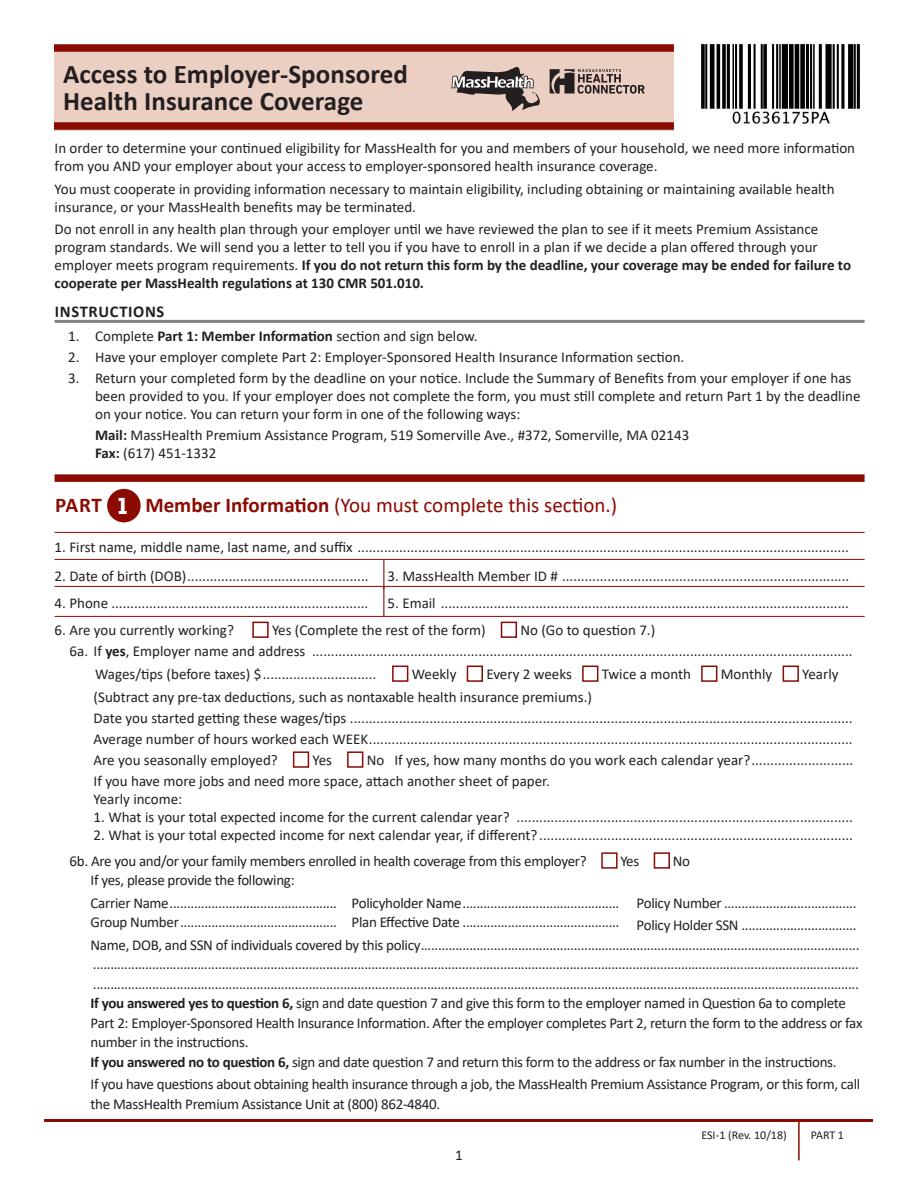
<style>
.page{position:relative;width:918px;height:1188px;background:#fff}
.page>*{position:absolute;margin:0;border:0;box-sizing:border-box;transform-origin:0 0}
.t1{font:700 27px/27px "Calibri";letter-spacing:.005em;color:#231f20}
.t2{font:21px "Calibri";color:#8b0a02}
.t3{font:700 16.5px "Calibri";letter-spacing:.04em;color:#231f20}
.t4{font:15px/18px "Calibri";color:#231f20}
.t5{font:15px/19.5px "Calibri";letter-spacing:-.02em;color:#231f20}
.t6{font:12px "Calibri";letter-spacing:-.005em;color:#231f20}
.s1{font-weight:700}
.s2{font-family:"Rockwell";font-weight:700;font-size:24px;color:#fff}
</style>
<div class="page">
<hr style="left:44px;top:1119px;width:829px;height:3px;background:#8b0a02">
<div style="left:54px;top:48px;width:620px;height:82px;background:#ebcfc2"></div>
<svg style="left:550px;top:69px;width:95px;height:25px"></svg>
<svg style="left:451px;top:67px;width:89px;height:44px"></svg>
<div style="left:54px;top:44px;width:620px;height:8px;background:#8b0a02"></div>
<div style="left:54px;top:122px;width:620px;height:8px;background:#8b0a02"></div>
<hr style="left:55px;top:320px;width:810px;height:3px;background:#808285">
<div style="left:55px;top:474px;width:810px;height:8px;background:#8b0a02"></div>
<div style="left:107px;top:489px;width:34px;height:33px;background:#8b0a02;border-radius:50%"></div>
<hr style="left:55px;top:532px;width:810px;height:1px;background:#8b0a02">
<hr style="left:55px;top:559px;width:810px;height:1px;background:#8b0a02">
<hr style="left:55px;top:586px;width:810px;height:1px;background:#8b0a02">
<hr style="left:55px;top:616px;width:810px;height:1px;background:#8b0a02">
<svg style="left:384px;top:560px;width:1px;height:56px"></svg>
<div style="left:252px;top:622px;width:17px;height:16px;border:2px solid #8b0a02"></div>
<div style="left:501px;top:622px;width:16px;height:16px;border:2px solid #8b0a02"></div>
<div style="left:392px;top:666px;width:16px;height:16px;border:2px solid #8b0a02"></div>
<div style="left:467px;top:666px;width:16px;height:16px;border:2px solid #8b0a02"></div>
<div style="left:582px;top:666px;width:16px;height:16px;border:2px solid #8b0a02"></div>
<div style="left:701px;top:666px;width:16px;height:16px;border:2px solid #8b0a02"></div>
<div style="left:783px;top:666px;width:16px;height:16px;border:2px solid #8b0a02"></div>
<div style="left:293px;top:751px;width:16px;height:17px;border:2px solid #8b0a02"></div>
<div style="left:347px;top:751px;width:16px;height:17px;border:2px solid #8b0a02"></div>
<div style="left:601px;top:852px;width:17px;height:17px;border:2px solid #8b0a02"></div>
<div style="left:654px;top:852px;width:16px;height:17px;border:2px solid #8b0a02"></div>
<hr style="left:798px;top:1120px;width:2px;height:40px;background:#8b0a02">
<img style="left:701px;top:44px;width:159px;height:80px">
<h1 class="t1" style="left:63px;top:60px;width:347px">Access to Employer-Sponsored<br>Health Insurance Coverage</h1>
<p class="t4" style="left:55px;top:139px;width:802px">In order to determine your continued eligibility for MassHealth for you and members of your household, we need more information from you AND your employer about your access to employer-sponsored health insurance coverage.</p>
<p class="t4" style="left:55px;top:180px;width:781px">You must cooperate in providing information necessary to maintain eligibility, including obtaining or maintaining available health insurance, or your MassHealth benefits may be terminated.</p>
<p class="t4" style="left:55px;top:220px;width:798px">Do not enroll in any health plan through your employer until we have reviewed the plan to see if it meets Premium Assistance program standards. We will send you a letter to tell you if you have to enroll in a plan if we decide a plan offered through your employer meets program requirements. <span class="s1">If you do not return this form by the deadline, your coverage may be ended for failure to cooperate per MassHealth regulations at 130 CMR 501.010.</span></p>
<p class="t3" style="left:55px;top:300px;width:111px">INSTRUCTIONS</p>
<p class="t4" style="left:68px;top:327px;width:411px">1. Complete <span class="s1">Part 1: Member Information</span> section and sign below.</p>
<p class="t4" style="left:68px;top:348px;width:618px">2. Have your employer complete Part 2: Employer-Sponsored Health Insurance Information section.</p>
<p class="t4" style="left:95px;top:369px;width:767px;text-indent:-27px">3. Return your completed form by the deadline on your notice. Include the Summary of Benefits from your employer if one has been provided to you. If your employer does not complete the form, you must still complete and return Part 1 by the deadline on your notice. You can return your form in one of the following ways:</p>
<p class="t4" style="left:95px;top:426px;width:596px"><span class="s1">Mail:</span> MassHealth Premium Assistance Program, 519 Somerville Ave., #372, Somerville, MA 02143<br><span class="s1">Fax:</span> (617) 451-1332</p>
<h2 class="t2" style="left:55px;top:490px;width:564px"><span class="s1">PART</span> <span class="s2">1</span> <span class="s1">Member Information</span> (You must complete this section.)</h2>
<p class="t4" style="left:55px;top:538px;width:796px">1. First name, middle name, last name, and suffix ..................................................................................................................................</p>
<p class="t4" style="left:55px;top:567px;width:315px">2. Date of birth (DOB)................................................</p>
<p class="t4" style="left:388px;top:567px;width:463px">3. MassHealth Member ID # ............................................................................</p>
<p class="t4" style="left:55px;top:594px;width:315px">4. Phone ....................................................................</p>
<p class="t4" style="left:388px;top:594px;width:463px">5. Email ............................................................................................................</p>
<p class="t4" style="left:55px;top:621px;width:181px">6. Are you currently working?</p>
<p class="t4" style="left:272px;top:621px;width:215px">Yes (Complete the rest of the form)</p>
<p class="t4" style="left:70px;top:619px;width:785px;line-height:21px;text-indent:451px">No (Go to question 7.)<br>6a. If <span class="s1">yes</span>, Employer name and address ...............................................................................................................................................</p>
<p class="t4" style="left:95px;top:664px;width:283px">Wages/tips (before taxes) $..............................</p>
<p class="t4" style="left:412px;top:664px;width:46px">Weekly</p>
<p class="t4" style="left:486px;top:664px;width:87px">Every 2 weeks</p>
<p class="t4" style="left:602px;top:664px;width:91px">Twice a month</p>
<p class="t4" style="left:721px;top:664px;width:53px">Monthly</p>
<p class="t4" style="left:802px;top:664px;width:38px">Yearly</p>
<p class="t4" style="left:94px;top:686px;width:761px;line-height:21px">(Subtract any pre-tax deductions, such as nontaxable health insurance premiums.)<br>Date you started getting these wages/tips .....................................................................................................................................<br>Average number of hours worked each WEEK................................................................................................................................<br>Are you seasonally employed?</p>
<p class="t4" style="left:94px;top:749px;width:761px;line-height:21px;text-indent:273px">No If yes, how many months do you work each calendar year?...........................<br>If you have more jobs and need more space, attach another sheet of paper.</p>
<p class="t4" style="left:94px;top:789px;width:90px">Yearly income:</p>
<p class="t4" style="left:94px;top:807px;width:761px">1. What is your total expected income for the current calendar year? .........................................................................................</p>
<p class="t5" style="left:70px;top:821px;width:785px;line-height:26px;text-indent:24px">2. What is your total expected income for next calendar year, if different?...................................................................................<br>6b. Are you and/or your family members enrolled in health coverage from this employer?</p>
<p class="t4" style="left:313px;top:750px;width:21px">Yes</p>
<p class="t4" style="left:620px;top:851px;width:20px">Yes</p>
<p class="t4" style="left:673px;top:851px;width:19px">No</p>
<p class="t5" style="left:91px;top:869px;width:767px;line-height:22.5px">If yes, please provide the following:<br>Carrier Name................................................ Policyholder Name............................................. Policy Number ......................................</p>
<p class="t5" style="left:91px;top:911px;width:770px;line-height:22.5px">Group Number............................................. Plan Effective Date ............................................. Policy Holder SSN .................................<br>Name, DOB, and SSN of individuals covered by this policy..............................................................................................................................</p>
<p class="t5" style="left:91px;top:954px;width:773px">............................................................................................................................................................................................................................ ............................................................................................................................................................................................................................<br><span class="s1">If you answered yes to question 6,</span> sign and date question 7 and give this form to the employer named in Question 6a to complete Part 2: Employer-Sponsored Health Insurance Information. After the employer completes Part 2, return the form to the address or fax number in the instructions.<br><span class="s1">If you answered no to question 6,</span> sign and date question 7 and return this form to the address or fax number in the instructions.</p>
<p class="t5" style="left:91px;top:1074px;width:771px">If you have questions about obtaining health insurance through a job, the MassHealth Premium Assistance Program, or this form, call the MassHealth Premium Assistance Unit at (800) 862-4840.</p>
<p class="t6" style="left:701px;top:1126px;width:87px">ESI-1 (Rev. 10/18)</p>
<p class="t6" style="left:811px;top:1126px;width:35px">PART 1</p>
<p class="t4" style="left:455px;top:1146px;width:9px">1</p>
</div>
